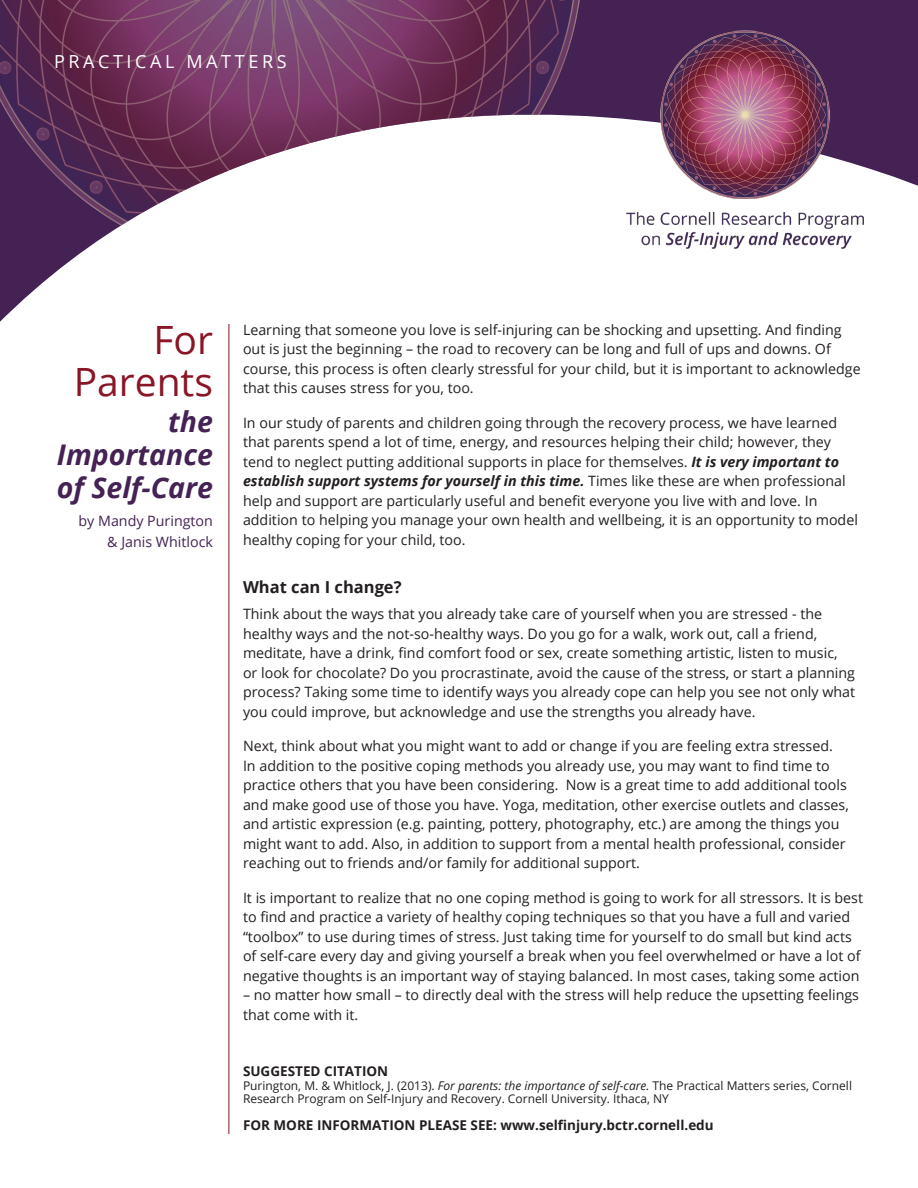
<style>
.page{position:relative;width:918px;height:1188px;background:#fff}
.page>*{position:absolute;margin:0;border:0;box-sizing:border-box;transform-origin:0 0}
.t1{font:39px/42px "Open Sans";color:#891627;text-align:right}
.t2{font:italic 700 28.5px/33px "Open Sans";color:#442254;text-align:justify}
.t3{font:18px "Open Sans";letter-spacing:.2em;color:#fff}
.Sub_Heads{font:700 16.5px "Open Sans";color:#231f20}
.t4{font:14.25px/19.5px "Open Sans";color:#231f20}
.t5{font:14.25px/21px "Open Sans";color:#442254;text-align:right}
.t6{font:700 13.5px "Open Sans";color:#231f20}
.t7{font:12px/13.5px "Open Sans";color:#231f20}
.s1{font-weight:700;font-style:italic}
.s2{font-style:italic}
</style>
<div class="page">
<svg style="left:0;top:0;width:918px;height:343px"></svg>
<img style="left:0;top:0;width:598px;height:281px">
<img style="left:607px;top:15px;width:276px;height:248px">
<hr style="left:229px;top:324px;width:1px;height:810px;background:#891627">
<p class="t3" style="left:54px;top:49px;width:234px">PRACTICAL MATTERS</p>
<p class="t1" style="left:74px;top:318px;width:141px">For<br>Parents</p>
<p class="t2" style="left:57px;top:405px;width:158px;text-indent:111px">the Importance of Self-Care</p>
<p class="t5" style="left:79px;top:510px;width:136px">by Mandy Purington &amp; Janis Whitlock</p>
<p class="t4" style="left:243px;top:320px;width:619px">Learning that someone you love is self-injuring can be shocking and upsetting. And finding out is just the beginning – the road to recovery can be long and full of ups and downs. Of course, this process is often clearly stressful for your child, but it is important to acknowledge that this causes stress for you, too.</p>
<p class="t4" style="left:243px;top:413px;width:616px">In our study of parents and children going through the recovery process, we have learned that parents spend a lot of time, energy, and resources helping their child; however, they tend to neglect putting additional supports in place for themselves. <span class="s1">It is very important to establish support systems for yourself in this time.</span> Times like these are when professional help and support are particularly useful and benefit everyone you live with and love. In addition to helping you manage your own health and wellbeing, it is an opportunity to model healthy coping for your child, too.</p>
<p class="Sub_Heads" style="left:243px;top:575px;width:160px">What can I change?</p>
<p class="t4" style="left:243px;top:604px;width:614px">Think about the ways that you already take care of yourself when you are stressed - the healthy ways and the not-so-healthy ways. Do you go for a walk, work out, call a friend, meditate, have a drink, find comfort food or sex, create something artistic, listen to music, or look for chocolate? Do you procrastinate, avoid the cause of the stress, or start a planning process? Taking some time to identify ways you already cope can help you see not only what you could improve, but acknowledge and use the strengths you already have.</p>
<p class="t4" style="left:243px;top:736px;width:607px">Next, think about what you might want to add or change if you are feeling extra stressed.<br>In addition to the positive coping methods you already use, you may want to find time to practice others that you have been considering. Now is a great time to add additional tools and make good use of those you have. Yoga, meditation, other exercise outlets and classes, and artistic expression (e.g. painting, pottery, photography, etc.) are among the things you might want to add. Also, in addition to support from a mental health professional, consider reaching out to friends and/or family for additional support.</p>
<p class="t4" style="left:243px;top:887px;width:622px">It is important to realize that no one coping method is going to work for all stressors. It is best to find and practice a variety of healthy coping techniques so that you have a full and varied “toolbox” to use during times of stress. Just taking time for yourself to do small but kind acts of self-care every day and giving yourself a break when you feel overwhelmed or have a lot of negative thoughts is an important way of staying balanced. In most cases, taking some action</p>
<p class="t4" style="left:243px;top:985px;width:618px">– no matter how small – to directly deal with the stress will help reduce the upsetting feelings that come with it.</p>
<p class="t6" style="left:243px;top:1062px;width:147px">SUGGESTED CITATION</p>
<p class="t7" style="left:243px;top:1078px;width:611px">Purington, M. &amp; Whitlock, J. (2013). <span class="s2">For parents: the importance of self-care.</span> The Practical Matters series, Cornell<br>Research Program on Self-Injury and Recovery. Cornell University. Ithaca, NY</p>
<p class="t6" style="left:243px;top:1116px;width:472px">FOR MORE INFORMATION PLEASE SEE: www.selfinjury.bctr.cornell.edu</p>
</div>
